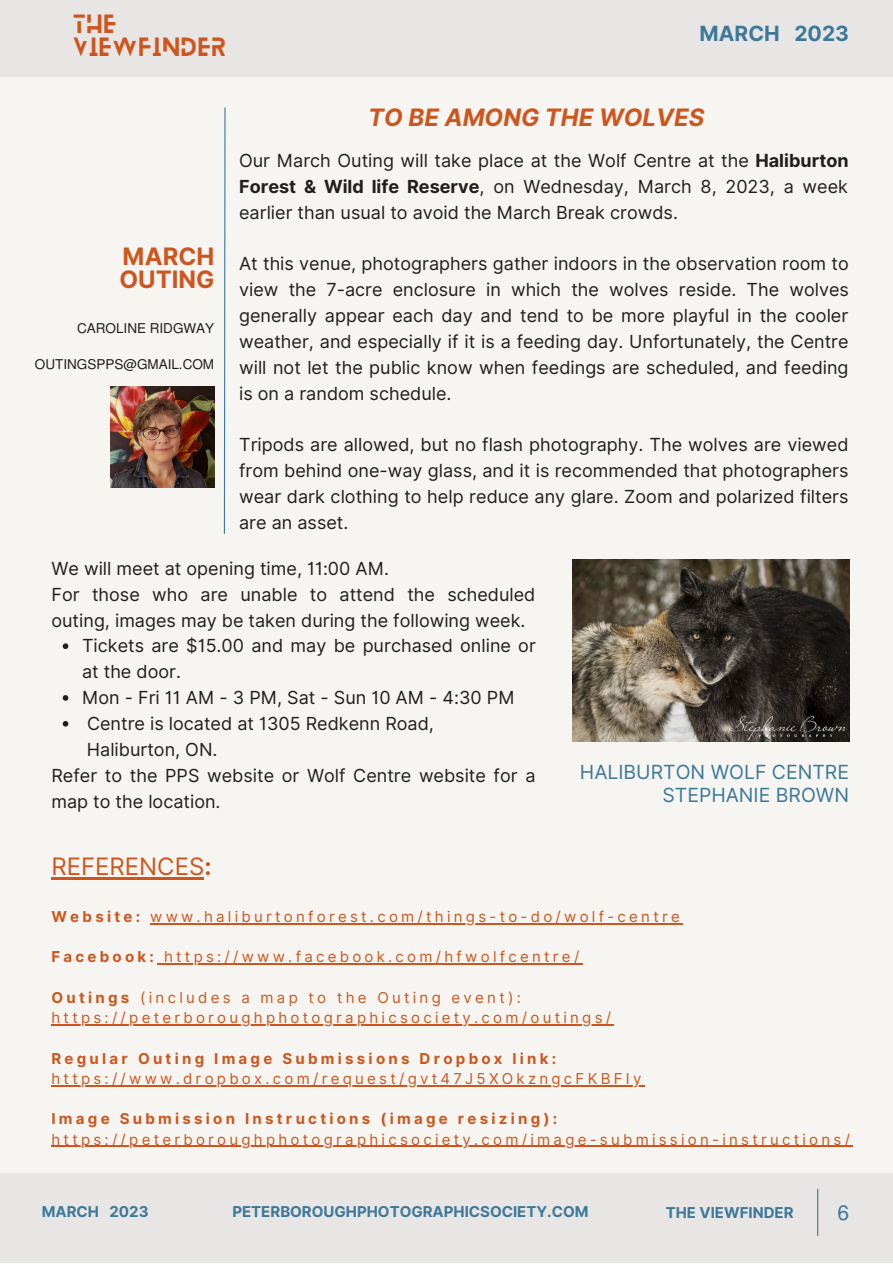
<style>
.page{position:relative;width:893px;height:1264px;background:#fff}
.page>*{position:absolute;margin:0;border:0;box-sizing:border-box;transform-origin:0 0}
.t1{font:italic 700 24px "Inter";color:#ce561e}
.t2{font:700 24px/23.5px "Inter";color:#ce561e}
.t3{font:24px "Inter";color:#ce561e}
.t4{font:23.1px/22.5px "Blanka";letter-spacing:.09em;color:#ce561e}
.t5{font:700 21px "Inter";color:#3c7999}
.t6{font:21px "Mukti";color:#3c7999}
.t7{font:19.5px/22.5px "Inter";color:#3c7999;text-align:right}
.t8{font:18px/25.8px "Inter";color:#1f1f1f;text-align:justify}
.t9{font:15px/20.2px "Inter";letter-spacing:.215em;color:#ce561e}
.t10{font:700 15px "Inter";letter-spacing:.215em;color:#ce561e}
.t11{font:700 15px "Inter";color:#3c7999}
.t12{font:13.5px "Mukti";color:#1f1f1f}
.s1{font-weight:700}
</style>
<div class="page">
<div style="left:0;top:0;width:892px;height:1262px;background:#f6f5f1"></div>
<div style="left:0;top:1173px;width:892px;height:89px;background:#e8e5e5"></div>
<img style="left:110px;top:387px;width:105px;height:100px">
<div style="left:0;top:0;width:892px;height:77px;background:#e8e5e5"></div>
<svg style="left:223px;top:107px;width:3px;height:427px"></svg>
<hr style="left:817px;top:1188px;width:1px;height:47px;background:#3c7999">
<img style="left:572px;top:559px;width:277px;height:182px">
<hr style="left:150px;top:923px;width:533px;height:1px;background:#ce561e">
<hr style="left:164px;top:963px;width:418px;height:1px;background:#ce561e">
<hr style="left:51px;top:1024px;width:563px;height:1px;background:#ce561e">
<hr style="left:51px;top:1084px;width:593px;height:2px;background:#ce561e">
<hr style="left:51px;top:1145px;width:802px;height:1px;background:#ce561e">
<svg style="left:63px;top:643px;width:5px;height:6px"></svg>
<svg style="left:63px;top:695px;width:5px;height:5px"></svg>
<svg style="left:63px;top:721px;width:5px;height:5px"></svg>
<hr style="left:51px;top:877px;width:153px;height:2px;background:#ce561e">
<p class="t4" style="left:74px;top:10px;width:153px">THE<br>VIEWFINDER</p>
<p class="t5" style="left:699px;top:21px;width:151px">MARCH 2023</p>
<h1 class="t2" style="left:119px;top:244px;width:96px">MARCH<br>OUTING</h1>
<p class="t12" style="left:77px;top:318px;width:138px">CAROLINE RIDGWAY</p>
<p class="t12" style="left:35px;top:354px;width:181px">OUTINGSPPS@GMAIL.COM</p>
<h1 class="t1" style="left:368px;top:103px;width:338px">TO BE AMONG THE WOLVES</h1>
<p class="t8" style="left:239px;top:147px;width:611px">Our March Outing will take place at the Wolf Centre at the <span class="s1">Haliburton Forest &amp; Wild life Reserve</span>, on Wednesday, March 8, 2023, a week earlier than usual to avoid the March Break crowds.</p>
<p class="t8" style="left:239px;top:251px;width:611px">At this venue, photographers gather indoors in the observation room to view the 7-acre enclosure in which the wolves reside. The wolves generally appear each day and tend to be more playful in the cooler weather, and especially if it is a feeding day. Unfortunately, the Centre will not let the public know when feedings are scheduled, and feeding is on a random schedule.</p>
<p class="t8" style="left:239px;top:432px;width:611px">Tripods are allowed, but no flash photography. The wolves are viewed from behind one-way glass, and it is recommended that photographers wear dark clothing to help reduce any glare. Zoom and polarized filters are an asset.</p>
<p class="t8" style="left:51px;top:555px;width:485px;text-align:left">We will meet at opening time, 11:00 AM.<br>For those who are unable to attend the scheduled outing, images may be taken during the following week.</p>
<p class="t8" style="left:82px;top:633px;width:455px;text-align:left">Tickets are $15.00 and may be purchased online or at the door.<br>Mon - Fri 11 AM - 3 PM, Sat - Sun 10 AM - 4:30 PM Centre is located at 1305 Redkenn Road,</p>
<p class="t8" style="left:51px;top:736px;width:485px;text-align:left;text-indent:35px">Haliburton, ON.<br>Refer to the PPS website or Wolf Centre website for a map to the location.</p>
<h1 class="t3" style="left:51px;top:851px;width:161px">REFERENCES<span class="s1">:</span></h1>
<p class="t7" style="left:580px;top:761px;width:270px">HALIBURTON WOLF CENTRE<br>STEPHANIE BROWN</p>
<p class="t9" style="left:51px;top:906px;width:630px"><span class="s1">Website:</span> www.haliburtonforest.com/things-to-do/wolf-centre</p>
<p class="t9" style="left:51px;top:946px;width:529px"><span class="s1">Facebook:</span> https://www.facebook.com/hfwolfcentre/</p>
<p class="t9" style="left:51px;top:987px;width:561px"><span class="s1">Outings</span> (includes a map to the Outing event): https://peterboroughphotographicsociety.com/outings/</p>
<p class="t10" style="left:51px;top:1049px;width:506px">Regular Outing Image Submissions Dropbox link:</p>
<p class="t9" style="left:51px;top:1068px;width:591px">https://www.dropbox.com/request/gvt47J5XOkzngcFKBFIy</p>
<p class="t10" style="left:51px;top:1109px;width:507px">Image Submission Instructions (image resizing):</p>
<p class="t9" style="left:51px;top:1128px;width:800px">https://peterboroughphotographicsociety.com/image-submission-instructions/</p>
<p class="t11" style="left:42px;top:1202px;width:108px">MARCH 2023</p>
<p class="t11" style="left:665px;top:1203px;width:129px">THE VIEWFINDER</p>
<p class="t6" style="left:837px;top:1198px;width:13px">6</p>
<p class="t11" style="left:232px;top:1202px;width:358px">PETERBOROUGHPHOTOGRAPHICSOCIETY.COM</p>
</div>
